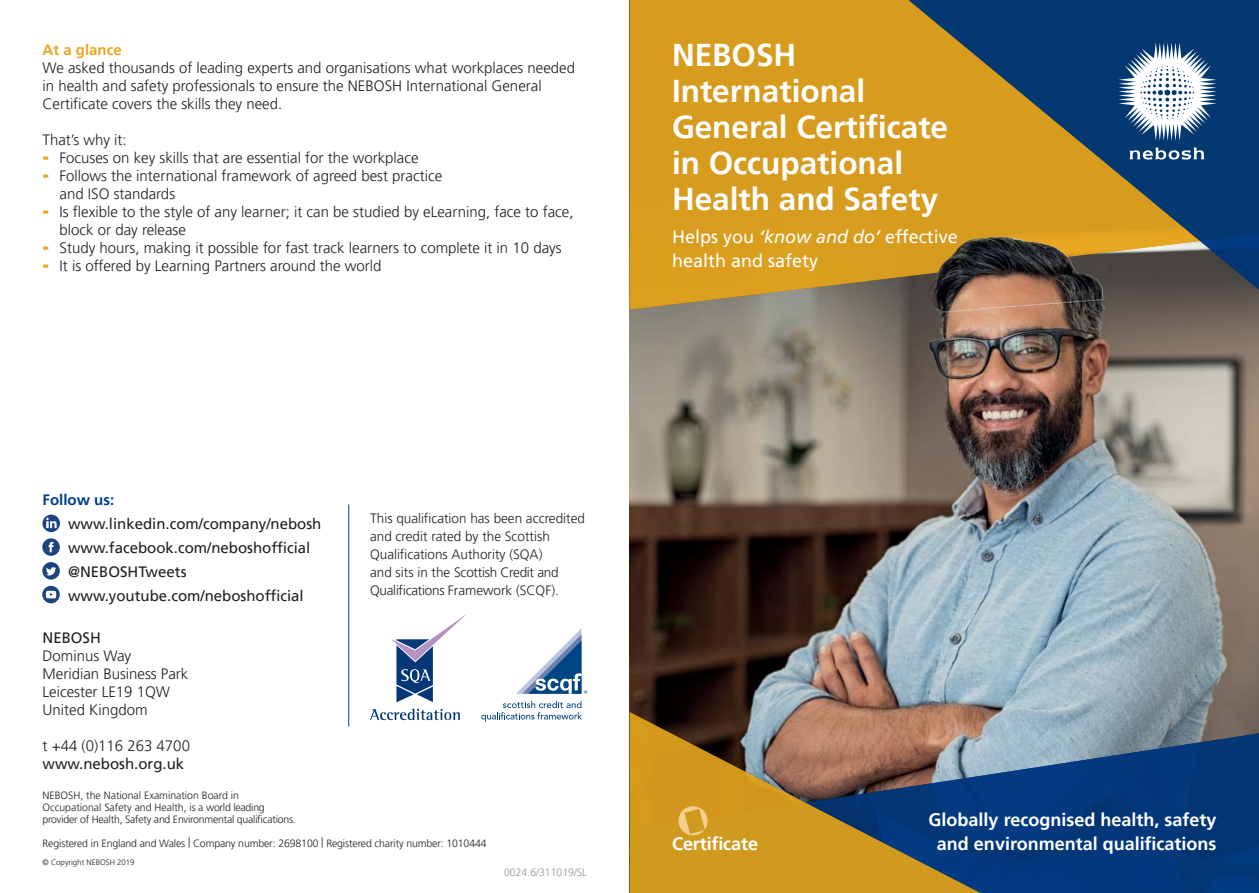
<style>
.page{position:relative;width:1259px;height:893px;background:#fff}
.page>*{position:absolute;margin:0;border:0;box-sizing:border-box;transform-origin:0 0}
.t1{font:700 31.5px/36px "Frutiger LT Pro";color:#fff}
.t2{font:700 18px "Frutiger LT Pro";color:#fff}
.t3{font:18px/24px "Frutiger LT Pro";color:#fff}
.t4{font:300 15px/18px "Frutiger LT Pro";color:#221f1f}
.t5{font:15px/24px "Frutiger LT Pro";color:#221f1f}
.t6{font:700 15px "Frutiger LT Pro";color:#043e88}
.t7{font:700 15px "Frutiger LT Pro";color:#e8a821}
.t8{font:300 13.5px/18px "Frutiger LT Pro";color:#221f1f}
.t9{font:300 10.5px/12px "Frutiger LT Pro";letter-spacing:-.01em;color:#221f1f}
.t10{font:300 10.5px "Frutiger LT Pro";color:#939597}
.t11{font:300 7.8px "Frutiger LT Pro";color:#221f1f}
.s1{font-weight:900;font-size:18px;color:#e8a821}
.s2{font-style:italic}
</style>
<div class="page">
<img style="left:629px;top:364px;width:629px;height:367px">
<div style="left:629px;top:0;width:264px;height:204px;background:#d79b1e"></div>
<svg style="left:893px;top:0;width:365px;height:430px;background:#6e6b56"></svg>
<svg style="left:1166px;top:731px;width:92px;height:162px;background:#093977"></svg>
<svg style="left:629px;top:712px;width:537px;height:181px;background:#716d5c"></svg>
<svg style="left:678px;top:806px;width:29px;height:29px"></svg>
<svg style="left:1129px;top:148px;width:75px;height:12px"></svg>
<svg style="left:1118px;top:43px;width:98px;height:98px"></svg>
<svg style="left:42px;top:515px;width:18px;height:17px"></svg>
<svg style="left:46px;top:518px;width:11px;height:10px"></svg>
<svg style="left:42px;top:538px;width:18px;height:18px"></svg>
<svg style="left:49px;top:542px;width:4px;height:10px"></svg>
<svg style="left:42px;top:562px;width:18px;height:18px"></svg>
<svg style="left:46px;top:567px;width:10px;height:8px"></svg>
<svg style="left:42px;top:586px;width:18px;height:17px"></svg>
<svg style="left:46px;top:591px;width:10px;height:7px"></svg>
<img style="left:629px;top:204px;width:629px;height:160px">
<svg style="left:370px;top:709px;width:90px;height:11px"></svg>
<svg style="left:391px;top:615px;width:74px;height:87px"></svg>
<svg style="left:481px;top:701px;width:101px;height:21px"></svg>
<svg style="left:516px;top:628px;width:71px;height:66px"></svg>
<hr style="left:348px;top:505px;width:1px;height:222px;background:#043e88">
<p class="t7" style="left:43px;top:43px;width:81px">At a glance</p>
<p class="t4" style="left:43px;top:60px;width:534px">We asked thousands of leading experts and organisations what workplaces needed in health and safety professionals to ensure the NEBOSH International General<br>Certificate covers the skills they need.</p>
<p class="t4" style="left:43px;top:132px;width:86px">That’s why it:</p>
<p class="t4" style="left:43px;top:150px;width:377px"><span class="s1">-</span> Focuses on key skills that are essential for the workplace</p>
<p class="t4" style="left:60px;top:168px;width:384px;text-indent:-17px"><span class="s1">-</span> Follows the international framework of agreed best practice and ISO standards</p>
<p class="t4" style="left:60px;top:202px;width:515px;text-indent:-17px"><span class="s1">-</span> Is flexible to the style of any learner; it can be studied by eLearning, face to face, block or day release</p>
<p class="t4" style="left:43px;top:240px;width:520px"><span class="s1">-</span> Study hours, making it possible for fast track learners to complete it in 10 days</p>
<p class="t4" style="left:43px;top:258px;width:341px"><span class="s1">-</span> It is offered by Learning Partners around the world</p>
<h1 class="t1" style="left:672px;top:40px;width:278px">NEBOSH<br>International<br>General Certificate in Occupational<br>Health and Safety</h1>
<p class="t3" style="left:672px;top:226px;width:287px">Helps you <span class="s2">‘know and do’</span> effective health and safety</p>
<p class="t6" style="left:43px;top:493px;width:73px">Follow us:</p>
<p class="t5" style="left:68px;top:512px;width:255px">www.linkedin.com/company/nebosh www.facebook.com/neboshofficial @NEBOSHTweets www.youtube.com/neboshofficial</p>
<p class="t5" style="left:43px;top:626px;width:60px">NEBOSH</p>
<p class="t4" style="left:43px;top:648px;width:147px">Dominus Way<br>Meridian Business Park<br>Leicester LE19 1QW<br>United Kingdom</p>
<p class="t4" style="left:43px;top:738px;width:149px">t +44 (0)116 263 4700</p>
<p class="t5" style="left:43px;top:752px;width:143px">www.nebosh.org.uk</p>
<p class="t9" style="left:43px;top:790px;width:255px">NEBOSH, the National Examination Board in<br>Occupational Safety and Health, is a world leading provider of Health, Safety and Environmental qualifications.</p>
<p class="t9" style="left:43px;top:838px;width:446px">Registered in England and Wales | Company number: 2698100 | Registered charity number: 1010444</p>
<p class="t11" style="left:43px;top:859px;width:94px">© Copyright NEBOSH 2019</p>
<p class="t8" style="left:370px;top:509px;width:216px">This qualification has been accredited and credit rated by the Scottish Qualifications Authority (SQA)<br>and sits in the Scottish Credit and Qualifications Framework (SCQF).</p>
<p class="t10" style="left:504px;top:868px;width:84px">0024.6/311019/SL</p>
<p class="t2" style="left:928px;top:813px;width:289px">Globally recognised health, safety</p>
<p class="t2" style="left:672px;top:833px;width:87px">Certificate</p>
<p class="t2" style="left:937px;top:833px;width:281px">and environmental qualifications</p>
</div>
